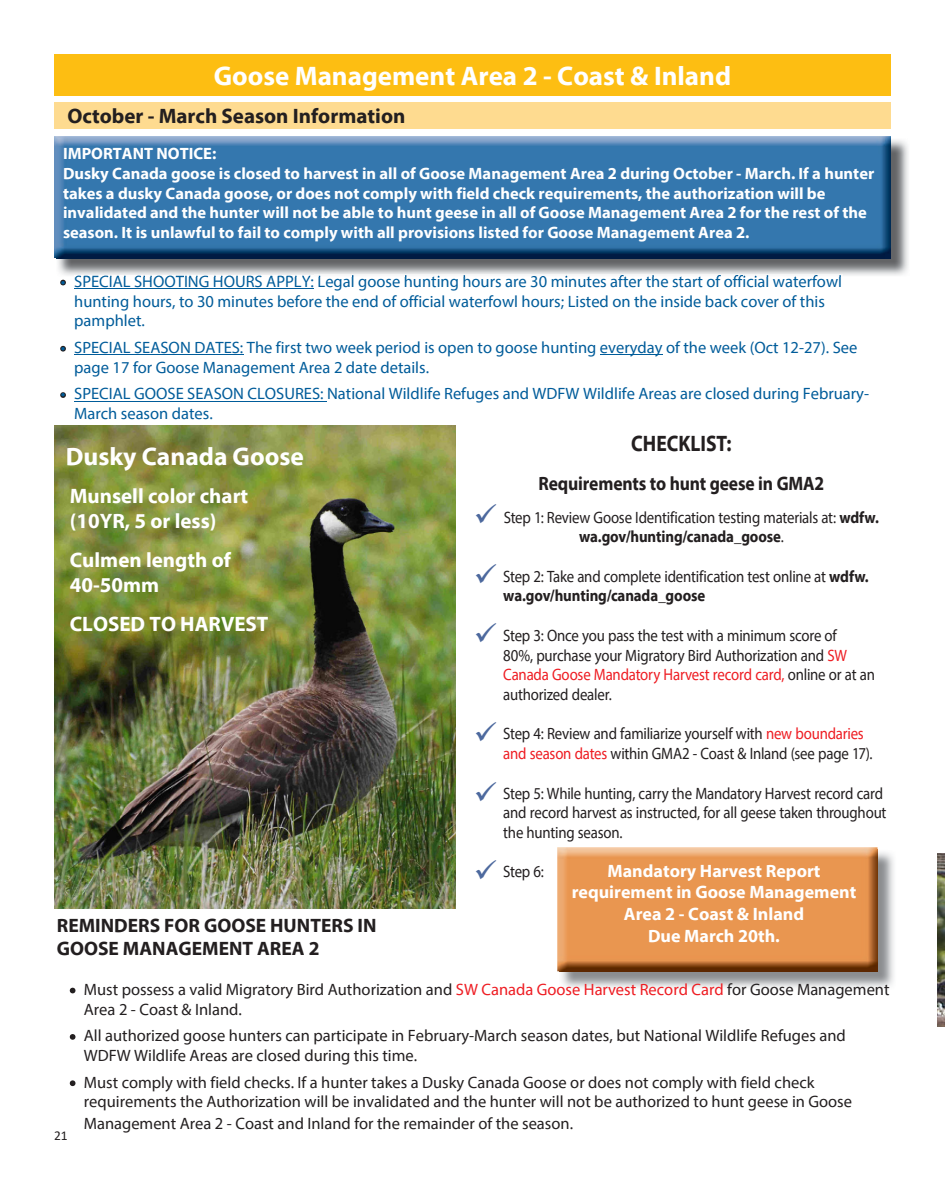
<style>
.page{position:relative;width:945px;height:1188px;background:#fff}
.page>*{position:absolute;margin:0;border:0;box-sizing:border-box;transform-origin:0 0}
.t1{font:30px/59.2px "Wingdings";color:#4d699e;text-align:justify}
.t2{font:700 27px "Myriad Pro";color:#fff}
.t3{font:700 25.5px "Myriad Pro";color:#fff}
.t4{font:700 22.5px "Myriad Pro";color:#231f20;scale:.87 1}
.t5{font:700 21px/25.2px "Myriad Pro";color:#fff}
.t6{font:700 21px "Myriad Pro";color:#231f20}
.t7{font:700 19.5px/23.4px "Myriad Pro";color:#231f20}
.t8{font:700 19.5px "Myriad Pro";color:#231f20;scale:.9 1}
.t9{font:700 18px/21.6px "Myriad Pro";color:#fff;text-align:center}
.t10{font:16.5px/19.5px "Myriad Pro";color:#231f20;scale:.9 1}
.t11{font:16.5px/19.8px "Myriad Pro";color:#231f20}
.t12{font:16.5px/19.8px "Myriad Pro";color:#005c9a}
.t13{font:700 16.5px/19.8px "Myriad Pro";color:#fff}
.t14{font:13.5px "Calibri";color:#231f20}
.s1{font-weight:700}
.s2{color:#ee1d23}
</style>
<div class="page">
<img style="left:937px;top:854px;width:8px;height:172px">
<div style="left:54px;top:54px;width:837px;height:41px;background:#fdbe12"></div>
<div style="left:54px;top:103px;width:837px;height:26px;background:#fedb90"></div>
<img style="left:54px;top:425px;width:402px;height:484px">
<img style="left:559px;top:852px;width:335px;height:136px">
<img style="left:557px;top:847px;width:321px;height:124px">
<img style="left:559px;top:850px;width:319px;height:121px">
<hr style="left:74px;top:288px;width:240px;height:1px;background:#005c9a">
<hr style="left:74px;top:354px;width:169px;height:1px;background:#005c9a">
<hr style="left:600px;top:354px;width:63px;height:1px;background:#005c9a">
<hr style="left:74px;top:401px;width:253px;height:1px;background:#005c9a">
<svg style="left:60px;top:280px;width:6px;height:5px"></svg>
<svg style="left:60px;top:346px;width:6px;height:6px"></svg>
<svg style="left:60px;top:392px;width:6px;height:6px"></svg>
<svg style="left:70px;top:988px;width:6px;height:5px"></svg>
<svg style="left:70px;top:1034px;width:6px;height:6px"></svg>
<svg style="left:70px;top:1080px;width:6px;height:6px"></svg>
<img style="left:56px;top:140px;width:852px;height:136px">
<img style="left:75px;top:275px;width:239px;height:2px">
<img style="left:314px;top:275px;width:528px;height:2px">
<img style="left:56px;top:138px;width:835px;height:120px">
<h2 class="t2" style="left:214px;top:58px;width:519px">Goose Management Area 2 - Coast &amp; Inland</h2>
<p class="t6" style="left:68px;top:103px;width:339px">October - March Season Information</p>
<p class="t13" style="left:63px;top:143px;width:813px">IMPORTANT NOTICE:<br>Dusky Canada goose is closed to harvest in all of Goose Management Area 2 during October - March. If a hunter takes a dusky Canada goose, or does not comply with field check requirements, the authorization will be invalidated and the hunter will not be able to hunt geese in all of Goose Management Area 2 for the rest of the season. It is unlawful to fail to comply with all provisions listed for Goose Management Area 2.</p>
<p class="t12" style="left:74px;top:271px;width:769px;text-indent:-13px">• SPECIAL SHOOTING HOURS APPLY: Legal goose hunting hours are 30 minutes after the start of official waterfowl hunting hours, to 30 minutes before the end of official waterfowl hours; Listed on the inside back cover of this pamphlet.</p>
<p class="t12" style="left:74px;top:337px;width:785px;text-indent:-13px">• SPECIAL SEASON DATES: The first two week period is open to goose hunting everyday of the week (Oct 12-27). See page 17 for Goose Management Area 2 date details.</p>
<p class="t12" style="left:74px;top:384px;width:796px;text-indent:-13px">• SPECIAL GOOSE SEASON CLOSURES: National Wildlife Refuges and WDFW Wildlife Areas are closed during February-<br>March season dates.</p>
<h3 class="t4" style="left:631px;top:428px;width:117px">CHECKLIST:</h3>
<p class="t8" style="left:539px;top:470px;width:319px">Requirements to hunt geese in GMA2</p>
<p class="t10" style="left:579px;top:507px;width:335px;text-indent:-75px">Step 1: Review Goose Identification testing materials at: <span class="s1">wdfw. wa.gov/hunting/canada_goose</span>.</p>
<p class="t10" style="left:503px;top:566px;width:408px">Step 2: Take and complete identification test online at <span class="s1">wdfw. wa.gov/hunting/canada_goose</span></p>
<p class="t10" style="left:503px;top:626px;width:414px">Step 3: Once you pass the test with a minimum score of<br>80%, purchase your Migratory Bird Authorization and <span class="s2">SW Canada Goose Mandatory Harvest record card,</span> online or at an authorized dealer.</p>
<p class="t10" style="left:503px;top:724px;width:412px">Step 4: Review and familiarize yourself with <span class="s2">new boundaries and season dates</span> within GMA2 - Coast &amp; Inland (see page 17).</p>
<p class="t10" style="left:503px;top:783px;width:427px">Step 5: While hunting, carry the Mandatory Harvest record card and record harvest as instructed, for all geese taken throughout the hunting season.</p>
<p class="t10" style="left:503px;top:862px;width:47px">Step 6:</p>
<h3 class="t3" style="left:66px;top:439px;width:240px">Dusky Canada Goose</h3>
<p class="t5" style="left:70px;top:483px;width:180px">Munsell color chart (10YR, 5 or less)</p>
<p class="t5" style="left:70px;top:547px;width:163px">Culmen length of<br>40-50mm</p>
<p class="t5" style="left:70px;top:611px;width:200px">CLOSED TO HARVEST</p>
<h1 class="t1" style="left:474px;top:487px;width:25px">✓ ✓ ✓</h1>
<p class="t9" style="left:572px;top:859px;width:286px">Mandatory Harvest Report requirement in Goose Management<br>Area 2 - Coast &amp; Inland<br>Due March 20th.</p>
<p class="t7" style="left:57px;top:913px;width:321px">REMINDERS FOR GOOSE HUNTERS IN<br>GOOSE MANAGEMENT AREA 2</p>
<p class="t11" style="left:84px;top:979px;width:807px;text-indent:-13px">• Must possess a valid Migratory Bird Authorization and <span class="s2">SW Canada Goose Harvest Record Card</span> for Goose Management<br>Area 2 - Coast &amp; Inland.</p>
<p class="t11" style="left:84px;top:1026px;width:764px;text-indent:-13px">• All authorized goose hunters can participate in February-March season dates, but National Wildlife Refuges and<br>WDFW Wildlife Areas are closed during this time.</p>
<p class="t11" style="left:84px;top:1072px;width:770px;text-indent:-13px">• Must comply with field checks. If a hunter takes a Dusky Canada Goose or does not comply with field check requirements the Authorization will be invalidated and the hunter will not be authorized to hunt geese in Goose</p>
<p class="t11" style="left:84px;top:1113px;width:491px">Management Area 2 - Coast and Inland for the remainder of the season.</p>
<p class="t14" style="left:54px;top:1126px;width:15px">21</p>
</div>
